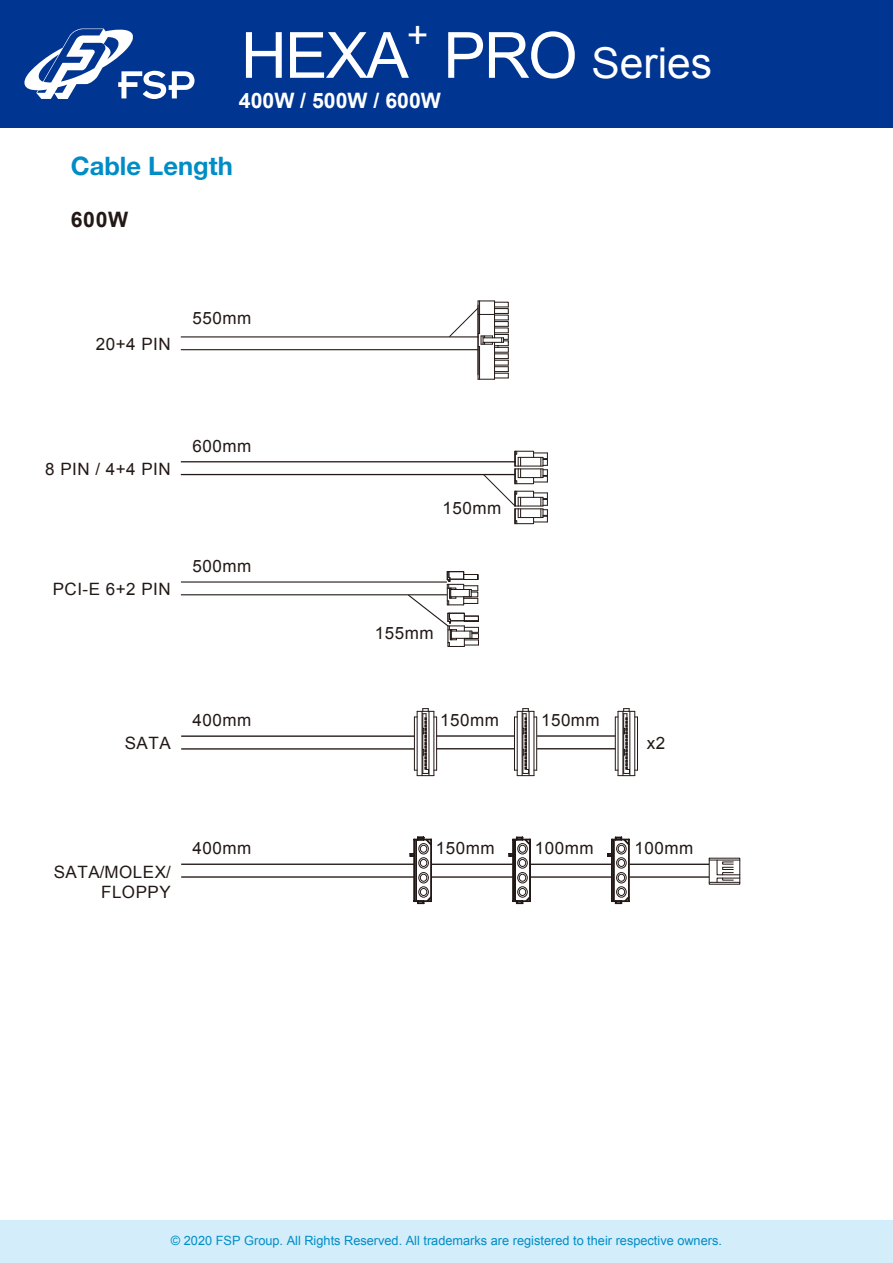
<style>
.page{position:relative;width:893px;height:1263px;background:#fff}
.page>*{position:absolute;margin:0;border:0;box-sizing:border-box;transform-origin:0 0}
.t1{font:63.75px "Arial";color:#fff}
.t2{font:42.45px "Arial";color:#fff}
.t3{font:37.2px "Arial";color:#fff}
.t4{font:700 25.5px "Helvetica Neue LT Pro";color:#008dc5}
.t5{font:700 21.3px "Arial";color:#fff}
.t6{font:700 21.3px "Arial";color:#221815}
.t7{font:16.95px/20.4px "Arial";letter-spacing:.03em;color:#221815;text-align:right}
.t8{font:12.75px "Arial";color:#008dc5}
.s1{font-size:63.75px}
</style>
<div class="page">
<hr style="left:181px;top:581px;width:266px;height:1px;background:#221815">
<hr style="left:181px;top:594px;width:266px;height:1px;background:#221815">
<svg style="left:407px;top:571px;width:72px;height:76px"></svg>
<hr style="left:181px;top:735px;width:233px;height:2px;background:#221815">
<hr style="left:181px;top:748px;width:233px;height:1px;background:#221815">
<svg style="left:414px;top:708px;width:23px;height:68px"></svg>
<hr style="left:436px;top:735px;width:79px;height:2px;background:#221815">
<hr style="left:436px;top:748px;width:79px;height:1px;background:#221815">
<svg style="left:514px;top:708px;width:23px;height:68px"></svg>
<hr style="left:537px;top:735px;width:78px;height:2px;background:#221815">
<hr style="left:537px;top:748px;width:78px;height:1px;background:#221815">
<hr style="left:637px;top:717px;width:1px;height:53px;background:#221815">
<svg style="left:615px;top:708px;width:22px;height:68px"></svg>
<hr style="left:181px;top:336px;width:298px;height:1px;background:#221815">
<hr style="left:181px;top:349px;width:298px;height:1px;background:#221815">
<svg style="left:449px;top:301px;width:60px;height:79px"></svg>
<hr style="left:181px;top:461px;width:335px;height:1px;background:#221815">
<hr style="left:181px;top:474px;width:335px;height:1px;background:#221815">
<svg style="left:483px;top:450px;width:65px;height:74px"></svg>
<hr style="left:530px;top:863px;width:82px;height:2px;background:#221815">
<hr style="left:530px;top:876px;width:82px;height:2px;background:#221815">
<svg style="left:607px;top:836px;width:23px;height:68px"></svg>
<div style="left:616px;top:843px;width:11px;height:11px;border:1px solid #221815;border-radius:50%"></div>
<div style="left:618px;top:845px;width:7px;height:8px;border:1px solid #221815;border-radius:50%"></div>
<div style="left:616px;top:857px;width:11px;height:11px;border:1px solid #221815;border-radius:50%"></div>
<div style="left:618px;top:859px;width:7px;height:8px;border:1px solid #221815;border-radius:50%"></div>
<div style="left:616px;top:872px;width:11px;height:11px;border:1px solid #221815;border-radius:50%"></div>
<div style="left:618px;top:874px;width:7px;height:7px;border:1px solid #221815;border-radius:50%"></div>
<div style="left:616px;top:886px;width:11px;height:11px;border:1px solid #221815;border-radius:50%"></div>
<div style="left:618px;top:888px;width:7px;height:8px;border:1px solid #221815;border-radius:50%"></div>
<hr style="left:432px;top:863px;width:81px;height:2px;background:#221815">
<hr style="left:432px;top:876px;width:81px;height:2px;background:#221815">
<svg style="left:508px;top:836px;width:23px;height:68px"></svg>
<div style="left:517px;top:843px;width:11px;height:11px;border:1px solid #221815;border-radius:50%"></div>
<div style="left:519px;top:845px;width:7px;height:8px;border:1px solid #221815;border-radius:50%"></div>
<div style="left:517px;top:857px;width:11px;height:11px;border:1px solid #221815;border-radius:50%"></div>
<div style="left:519px;top:859px;width:7px;height:8px;border:1px solid #221815;border-radius:50%"></div>
<div style="left:517px;top:872px;width:11px;height:11px;border:1px solid #221815;border-radius:50%"></div>
<div style="left:519px;top:874px;width:7px;height:7px;border:1px solid #221815;border-radius:50%"></div>
<div style="left:517px;top:886px;width:11px;height:11px;border:1px solid #221815;border-radius:50%"></div>
<div style="left:519px;top:888px;width:7px;height:8px;border:1px solid #221815;border-radius:50%"></div>
<hr style="left:629px;top:863px;width:80px;height:2px;background:#221815">
<hr style="left:629px;top:876px;width:80px;height:2px;background:#221815">
<hr style="left:709px;top:860px;width:31px;height:1px;background:#221815">
<hr style="left:709px;top:882px;width:31px;height:1px;background:#221815">
<svg style="left:716px;top:859px;width:24px;height:24px"></svg>
<hr style="left:181px;top:863px;width:233px;height:2px;background:#221815">
<hr style="left:181px;top:876px;width:233px;height:2px;background:#221815">
<svg style="left:409px;top:836px;width:23px;height:68px"></svg>
<div style="left:418px;top:843px;width:11px;height:11px;border:1px solid #221815;border-radius:50%"></div>
<div style="left:420px;top:845px;width:7px;height:8px;border:1px solid #221815;border-radius:50%"></div>
<div style="left:418px;top:857px;width:11px;height:11px;border:1px solid #221815;border-radius:50%"></div>
<div style="left:420px;top:859px;width:7px;height:8px;border:1px solid #221815;border-radius:50%"></div>
<div style="left:418px;top:872px;width:11px;height:11px;border:1px solid #221815;border-radius:50%"></div>
<div style="left:420px;top:874px;width:7px;height:7px;border:1px solid #221815;border-radius:50%"></div>
<div style="left:418px;top:886px;width:11px;height:11px;border:1px solid #221815;border-radius:50%"></div>
<div style="left:420px;top:888px;width:7px;height:8px;border:1px solid #221815;border-radius:50%"></div>
<div style="left:0;top:0;width:893px;height:128px;background:#003591"></div>
<svg style="left:24px;top:28px;width:170px;height:71px"></svg>
<div style="left:0;top:1220px;width:893px;height:43px;background:#d3edfb"></div>
<h1 class="t1" style="left:241px;top:14px;width:169px">HEXA</h1>
<h3 class="t3" style="left:407px;top:11px;width:23px">+</h3>
<h2 class="t2" style="left:443px;top:35px;width:270px"><span class="s1">PRO</span> Series</h2>
<p class="t5" style="left:239px;top:87px;width:204px">400W / 500W / 600W</p>
<h3 class="t4" style="left:71px;top:150px;width:164px">Cable Length</h3>
<p class="t6" style="left:71px;top:206px;width:59px">600W</p>
<p class="t7" style="left:96px;top:334px;width:76px">20+4 PIN</p>
<p class="t7" style="left:192px;top:308px;width:60px">550mm</p>
<p class="t7" style="left:45px;top:459px;width:127px">8 PIN / 4+4 PIN</p>
<p class="t7" style="left:192px;top:436px;width:60px">600mm</p>
<p class="t7" style="left:53px;top:579px;width:120px">PCI-E 6+2 PIN</p>
<p class="t7" style="left:192px;top:556px;width:60px">500mm</p>
<p class="t7" style="left:442px;top:498px;width:60px">150mm</p>
<p class="t7" style="left:375px;top:623px;width:60px">155mm</p>
<p class="t7" style="left:192px;top:709px;width:60px">400mm</p>
<p class="t7" style="left:440px;top:709px;width:60px">150mm</p>
<p class="t7" style="left:541px;top:709px;width:60px">150mm</p>
<p class="t7" style="left:125px;top:733px;width:47px">SATA</p>
<p class="t7" style="left:647px;top:733px;width:20px">x2</p>
<p class="t7" style="left:54px;top:861px;width:118px">SATA/MOLEX/<br>FLOPPY</p>
<p class="t7" style="left:192px;top:837px;width:60px">400mm</p>
<p class="t7" style="left:436px;top:838px;width:60px">150mm</p>
<p class="t7" style="left:535px;top:838px;width:60px">100mm</p>
<p class="t7" style="left:634px;top:838px;width:60px">100mm</p>
<p class="t8" style="left:171px;top:1232px;width:553px">© 2020 FSP Group. All Rights Reserved. All trademarks are registered to their respective owners.</p>
</div>
